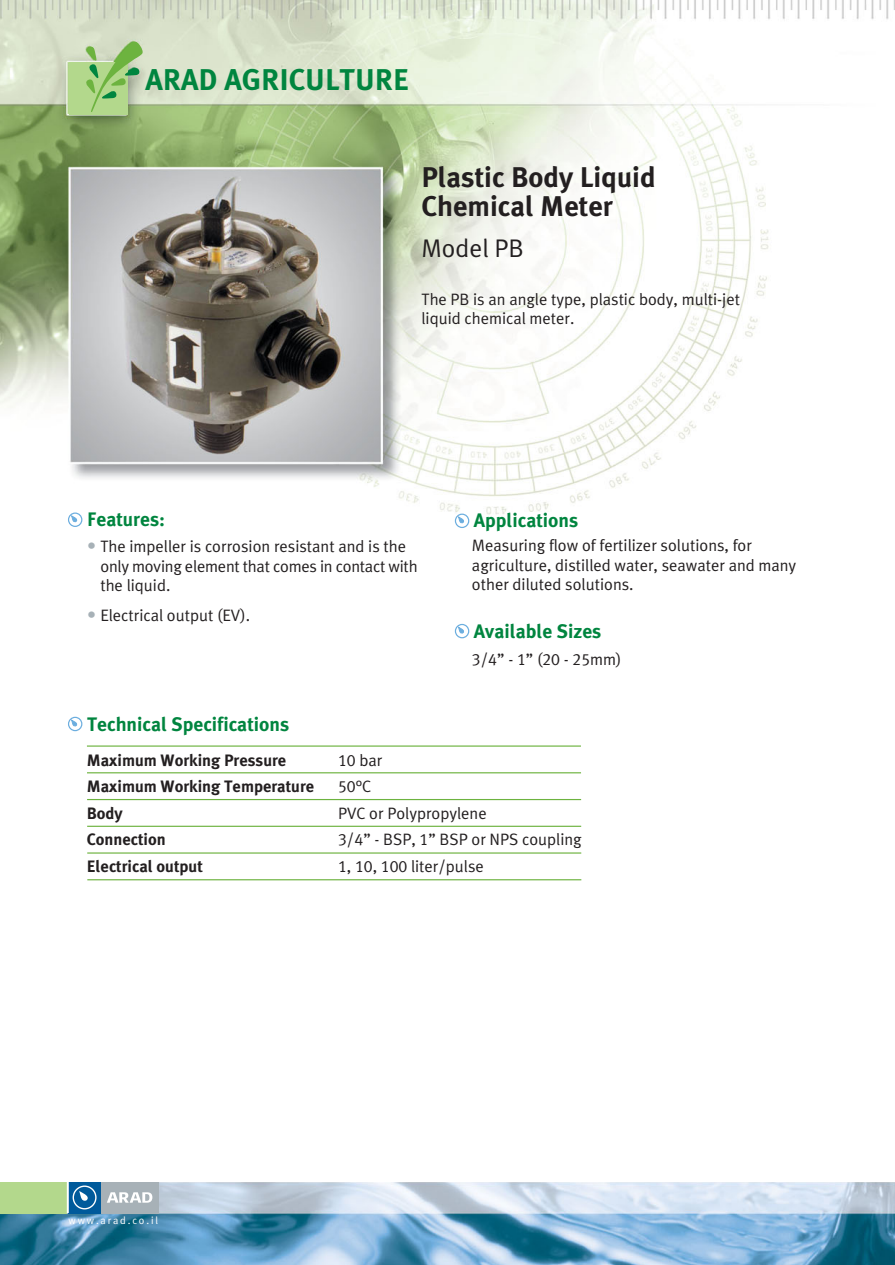
<style>
.page{position:relative;width:895px;height:1265px;background:#fff}
.page>*{position:absolute;margin:0;border:0;box-sizing:border-box;transform-origin:0 0}
.t1{font:700 30px "Breeze COM";color:#00853f}
.t2{font:700 28.5px/28.5px "Breeze COM";color:#231f20}
.t3{font:25.5px "Breeze COM";color:#231f20}
.t4{font:700 19.5px "Breeze COM";color:#00853f}
.t5{font:16.5px/19.5px "Breeze COM";color:#231f20}
.t6{font:700 16.5px/26.5px "Breeze COM";color:#231f20}
.t7{font:10.5px "Breeze COM";letter-spacing:.175em;color:#fff}
.s1{font-size:18px;color:#a7b1b7}
</style>
<div class="page">
<img style="left:0;top:0;width:895px;height:1265px">
<div style="left:68px;top:512px;width:14px;height:15px;border:1px solid #6caedf;border-radius:50%"></div>
<svg style="left:71px;top:515px;width:7px;height:8px"></svg>
<div style="left:455px;top:513px;width:14px;height:15px;border:1px solid #6caedf;border-radius:50%"></div>
<svg style="left:458px;top:516px;width:7px;height:8px"></svg>
<div style="left:455px;top:624px;width:14px;height:14px;border:1px solid #6caedf;border-radius:50%"></div>
<svg style="left:458px;top:626px;width:7px;height:8px"></svg>
<div style="left:69px;top:1182px;width:90px;height:31px;background:#a7b1b7"></div>
<div style="left:69px;top:1182px;width:32px;height:31px;background:#005a9b"></div>
<div style="left:73px;top:1185px;width:24px;height:24px;border:1px solid #fff;border-radius:50%"></div>
<svg style="left:79px;top:1191px;width:9px;height:10px"></svg>
<svg style="left:107px;top:1192px;width:45px;height:10px"></svg>
<div style="left:0;top:1171px;width:895px;height:11px;background:#fff"></div>
<div style="left:0;top:1182px;width:67px;height:31px;background:#b3d88c"></div>
<hr style="left:67px;top:1177px;width:2px;height:36px;background:#fff">
<div style="left:69px;top:63px;width:58px;height:52px;background:#b3d88c"></div>
<svg style="left:84px;top:40px;width:59px;height:72px"></svg>
<div style="left:68px;top:717px;width:14px;height:14px;border:1px solid #6caedf;border-radius:50%"></div>
<svg style="left:71px;top:719px;width:7px;height:8px"></svg>
<hr style="left:87px;top:745px;width:494px;height:1px;background:#6db33f">
<hr style="left:87px;top:772px;width:494px;height:1px;background:#6db33f">
<hr style="left:87px;top:799px;width:494px;height:1px;background:#6db33f">
<hr style="left:87px;top:825px;width:494px;height:2px;background:#6db33f">
<hr style="left:87px;top:852px;width:494px;height:1px;background:#6db33f">
<hr style="left:87px;top:879px;width:494px;height:1px;background:#6db33f">
<h1 class="t1" style="left:146px;top:68px;width:265px">ARAD AGRICULTURE</h1>
<h2 class="t2" style="left:421px;top:165px;width:236px">Plastic Body Liquid<br>Chemical Meter</h2>
<h3 class="t3" style="left:421px;top:239px;width:104px">Model PB</h3>
<p class="t5" style="left:421px;top:290px;width:320px">The PB is an angle type, plastic body, multi-jet liquid chemical meter.</p>
<p class="t4" style="left:87px;top:511px;width:80px">Features:</p>
<p class="t5" style="left:100px;top:538px;width:319px;text-indent:-13px"><span class="s1">•</span> The impeller is corrosion resistant and is the only moving element that comes in contact with the liquid.</p>
<p class="t5" style="left:87px;top:606px;width:164px"><span class="s1">•</span> Electrical output (EV).</p>
<p class="t4" style="left:474px;top:513px;width:106px">Applications</p>
<p class="t5" style="left:472px;top:537px;width:326px">Measuring flow of fertilizer solutions, for agriculture, distilled water, seawater and many other diluted solutions.</p>
<p class="t4" style="left:474px;top:623px;width:129px">Available Sizes</p>
<p class="t5" style="left:472px;top:650px;width:151px">3/4” - 1” (20 - 25mm)</p>
<p class="t4" style="left:87px;top:716px;width:204px">Technical Specifications</p>
<p class="t6" style="left:87px;top:747px;width:229px">Maximum Working Pressure<br>Maximum Working Temperature<br>Body<br>Connection<br>Electrical output</p>
<p class="t5" style="left:338px;top:748px;width:245px;line-height:26.5px">10 bar<br>50°C<br>PVC or Polypropylene<br>3/4” - BSP, 1” BSP or NPS coupling<br>1, 10, 100 liter/pulse</p>
<p class="t7" style="left:69px;top:1216px;width:91px">www.arad.co.il</p>
</div>
